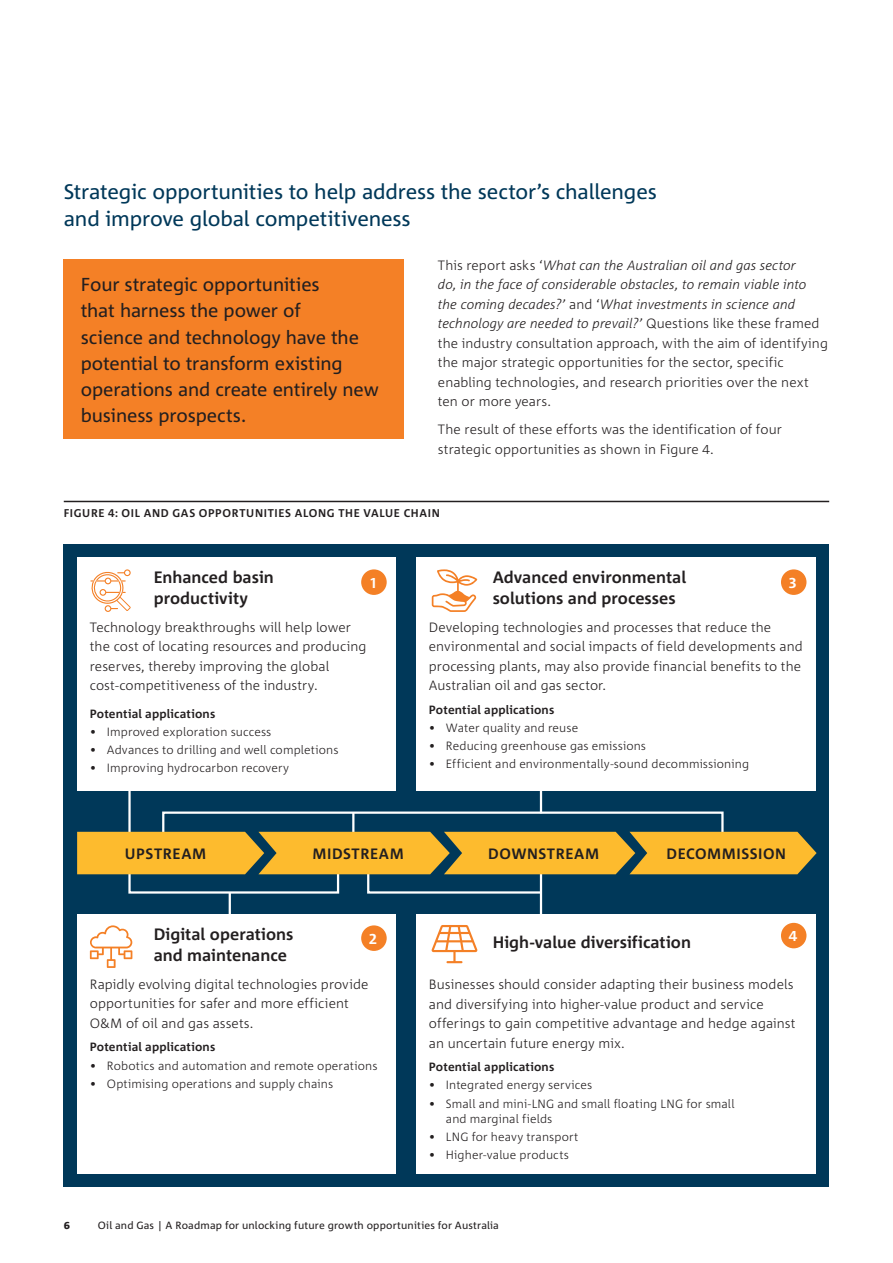
<style>
.page{position:relative;width:893px;height:1263px;background:#fff}
.page>*{position:absolute;margin:0;border:0;box-sizing:border-box;transform-origin:0 0}
.H2_Heading{font:21px/27px "Corpid C1";letter-spacing:-.01em;color:#003859}
.Highlight_boxed_text{font:18.75px/26.2px "Corpid C1";letter-spacing:-.01em;color:#231f20}
.Body_Copy{font:700 16.5px/21px "Corpid C1";color:#231f20}
.Body_Copy-2{font:700 15px "Corpid C1";letter-spacing:.035em;color:#231f20}
.t1{font:700 15px "Corpid C1";color:#fff}
.Body_Copy-3{font:300 13.5px/19.5px "Corpid C1";letter-spacing:.005em;color:#231f20}
.t2{font:300 12px/15px "Corpid C1";letter-spacing:.01em;color:#231f20}
.Body_Copy-4{font:700 12px "Corpid C1";letter-spacing:.015em;color:#231f20}
.Table_text_-_heading{font:700 12px "Corpid C1";letter-spacing:.015em;color:#231f20}
.Table_Chart_heading{font:700 11.25px "Corpid C1";letter-spacing:.055em;color:#231f20}
.t3{font:10.5px "Corpid C1";letter-spacing:.015em;color:#231f20}
.t4{font:800 10.5px "Corpid C1";color:#231f20}
.s1{font-style:italic}
</style>
<div class="page">
<div style="left:64px;top:544px;width:765px;height:642px;background:#003859"></div>
<hr style="left:128px;top:789px;width:3px;height:49px;background:#fff">
<div style="left:162px;top:811px;width:562px;height:30px;border:2px solid #fff"></div>
<hr style="left:352px;top:813px;width:2px;height:24px;background:#fff">
<hr style="left:540px;top:866px;width:2px;height:55px;background:#fff">
<hr style="left:540px;top:789px;width:2px;height:24px;background:#fff">
<hr style="left:229px;top:892px;width:2px;height:25px;background:#fff">
<div style="left:77px;top:914px;width:319px;height:260px;background:#fff"></div>
<div style="left:77px;top:557px;width:319px;height:234px;background:#fff"></div>
<div style="left:416px;top:557px;width:400px;height:234px;background:#fff"></div>
<div style="left:416px;top:914px;width:400px;height:260px;background:#fff"></div>
<svg style="left:77px;top:832px;width:740px;height:63px"></svg>
<div style="left:361px;top:925px;width:26px;height:26px;background:#f48026;border-radius:50%"></div>
<svg style="left:90px;top:925px;width:42px;height:43px"></svg>
<svg style="left:90px;top:569px;width:41px;height:43px"></svg>
<svg style="left:432px;top:569px;width:45px;height:43px"></svg>
<svg style="left:431px;top:925px;width:46px;height:38px"></svg>
<div style="left:361px;top:569px;width:26px;height:26px;background:#f48026;border-radius:50%"></div>
<div style="left:781px;top:923px;width:25px;height:25px;background:#f48026;border-radius:50%"></div>
<div style="left:781px;top:569px;width:25px;height:26px;background:#f48026;border-radius:50%"></div>
<div style="left:64px;top:259px;width:340px;height:180px;background:#f48026"></div>
<hr style="left:64px;top:501px;width:765px;height:1px;background:#231f20">
<h2 class="H2_Heading" style="left:64px;top:178px;width:594px">Strategic opportunities to help address the sector’s challenges and improve global competitiveness</h2>
<p class="Highlight_boxed_text" style="left:81px;top:271px;width:300px">Four strategic opportunities<br>that harness the power of<br>science and technology have the potential to transform existing operations and create entirely new business prospects.</p>
<p class="Body_Copy-3" style="left:438px;top:255px;width:391px">This report asks ‘<span class="s1">What can the Australian oil and gas sector<br>do, in the face of considerable obstacles, to remain viable into the coming decades?’</span> and ‘<span class="s1">What investments in science and technology are needed to prevail?’</span> Questions like these framed the industry consultation approach, with the aim of identifying the major strategic opportunities for the sector, specific enabling technologies, and research priorities over the next ten or more years.</p>
<p class="Body_Copy-3" style="left:438px;top:420px;width:345px">The result of these efforts was the identification of four strategic opportunities as shown in Figure 4.</p>
<p class="Table_Chart_heading" style="left:64px;top:506px;width:378px">FIGURE 4: OIL AND GAS OPPORTUNITIES ALONG THE VALUE CHAIN</p>
<p class="Body_Copy" style="left:154px;top:566px;width:122px">Enhanced basin productivity</p>
<p class="Body_Copy-3" style="left:90px;top:617px;width:278px">Technology breakthroughs will help lower the cost of locating resources and producing reserves, thereby improving the global cost‑competitiveness of the industry.</p>
<p class="Table_text_-_heading" style="left:90px;top:706px;width:127px">Potential applications</p>
<p class="t2" style="left:90px;top:724px;width:183px">• Improved exploration success</p>
<p class="t2" style="left:90px;top:742px;width:250px">• Advances to drilling and well completions</p>
<p class="t2" style="left:90px;top:760px;width:201px">• Improving hydrocarbon recovery</p>
<p class="t1" style="left:370px;top:573px;width:7px">1</p>
<p class="Body_Copy" style="left:493px;top:566px;width:195px">Advanced environmental solutions and processes</p>
<p class="Body_Copy-3" style="left:429px;top:617px;width:375px">Developing technologies and processes that reduce the environmental and social impacts of field developments and processing plants, may also provide financial benefits to the Australian oil and gas sector.</p>
<p class="Body_Copy-4" style="left:429px;top:702px;width:127px">Potential applications</p>
<p class="t2" style="left:429px;top:720px;width:151px">• Water quality and reuse</p>
<p class="t2" style="left:429px;top:738px;width:219px">• Reducing greenhouse gas emissions</p>
<p class="t2" style="left:429px;top:756px;width:322px">• Efficient and environmentally-sound decommissioning</p>
<p class="t1" style="left:789px;top:573px;width:9px">3</p>
<p class="Body_Copy-2" style="left:125px;top:844px;width:83px">UPSTREAM</p>
<p class="Body_Copy-2" style="left:312px;top:844px;width:93px">MIDSTREAM</p>
<p class="Body_Copy-2" style="left:488px;top:844px;width:112px">DOWNSTREAM</p>
<p class="Body_Copy-2" style="left:667px;top:844px;width:121px">DECOMMISSION</p>
<p class="Body_Copy" style="left:154px;top:923px;width:141px">Digital operations and maintenance</p>
<p class="Body_Copy-3" style="left:90px;top:974px;width:280px">Rapidly evolving digital technologies provide opportunities for safer and more efficient<br>O&amp;M of oil and gas assets.</p>
<p class="Body_Copy-4" style="left:90px;top:1040px;width:127px">Potential applications</p>
<p class="t2" style="left:90px;top:1057px;width:289px">• Robotics and automation and remote operations</p>
<p class="t2" style="left:90px;top:1076px;width:245px">• Optimising operations and supply chains</p>
<p class="t1" style="left:369px;top:929px;width:9px">2</p>
<p class="t1" style="left:789px;top:927px;width:10px">4</p>
<p class="Body_Copy" style="left:493px;top:932px;width:200px">High-value diversification</p>
<p class="Body_Copy-3" style="left:429px;top:974px;width:368px">Businesses should consider adapting their business models and diversifying into higher-value product and service offerings to gain competitive advantage and hedge against an uncertain future energy mix.</p>
<p class="Body_Copy-4" style="left:429px;top:1059px;width:127px">Potential applications</p>
<p class="t2" style="left:429px;top:1077px;width:165px">• Integrated energy services</p>
<p class="t2" style="left:446px;top:1095px;width:290px;text-indent:-17px">• Small and mini-LNG and small floating LNG for small and marginal fields</p>
<p class="t2" style="left:429px;top:1129px;width:151px">• LNG for heavy transport</p>
<p class="t2" style="left:429px;top:1147px;width:142px">• Higher-value products</p>
<p class="t4" style="left:64px;top:1218px;width:8px">6</p>
<p class="t3" style="left:98px;top:1218px;width:403px">Oil and Gas | A Roadmap for unlocking future growth opportunities for Australia</p>
</div>
